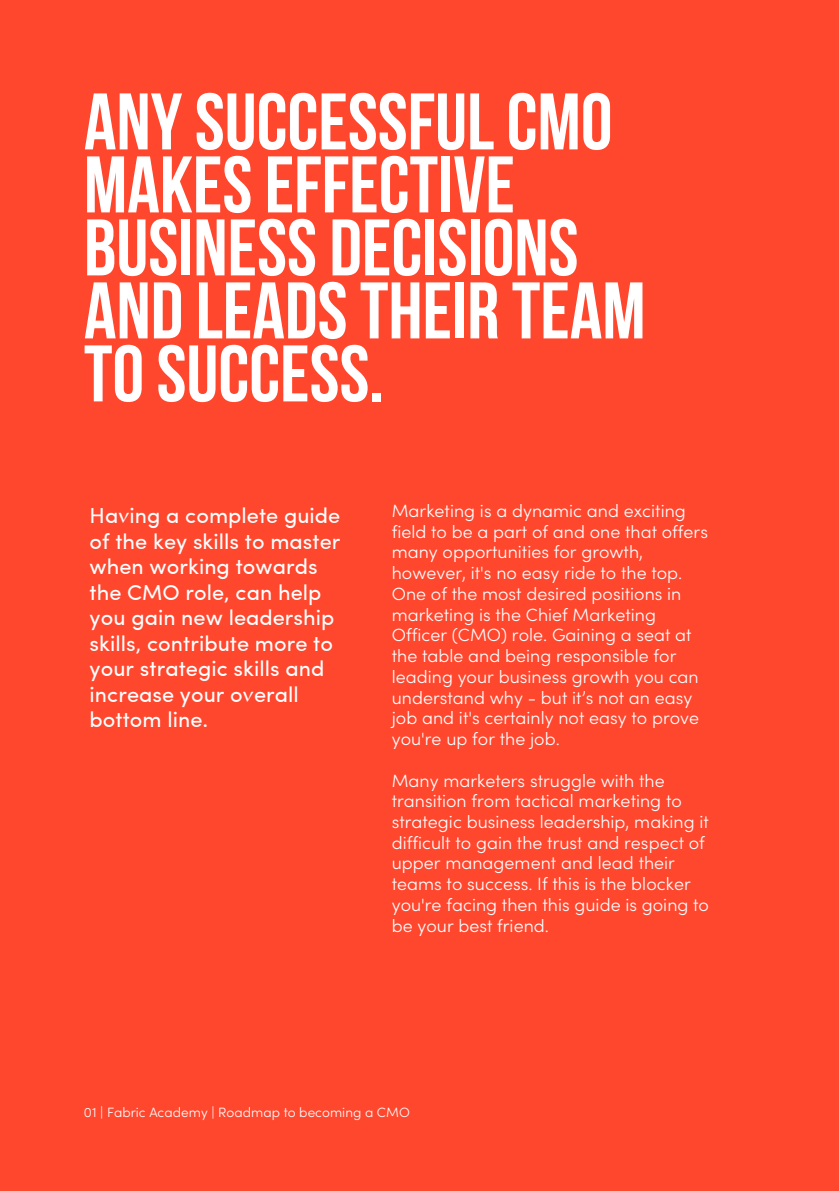
<style>
.page{position:relative;width:839px;height:1191px;background:#fff}
.page>*{position:absolute;margin:0;border:0;box-sizing:border-box;transform-origin:0 0}
.t1{font:700 80px/63px "Bebas Neue";color:#fff}
.t2{font:21.8px/25.6px "Sofia Pro";letter-spacing:.005em;color:#fff}
.t3{font:300 17.8px/20.8px "Sofia Pro";letter-spacing:.005em;color:#fff}
.t4{font:300 13.6px "Sofia Pro";letter-spacing:.005em;color:#fff}
</style>
<div class="page">
<div style="left:0;top:0;width:838px;height:1191px;background:#ff472e"></div>
<p class="t1" style="left:84px;top:98px;width:563px">ANYSUCCESSFULCMO<br>MAKESEFFECTIVE<br>BUSINESS DECISIONS<br>AND LEADSTHEIR TEAM<br>TOSUCCESS.</p>
<p class="t2" style="left:90px;top:501px;width:252px">Having a complete guide of the key skills to master when working towards the CMO role, can help you gain new leadership skills, contribute more to your strategic skills and increase your overall bottom line.</p>
<p class="t3" style="left:392px;top:502px;width:318px">Marketing is a dynamic and exciting field to be a part of and one that offers many opportunities for growth, however, it's no easy ride to the top.<br>One of the most desired positions in marketing is the Chief Marketing Officer (CMO) role. Gaining a seat at the table and being responsible for leading your business growth you can understand why - but it’s not an easy job and it's certainly not easy to prove you're up for the job.</p>
<p class="t3" style="left:392px;top:772px;width:319px">Many marketers struggle with the transition from tactical marketing to strategic business leadership, making it difficult to gain the trust and respect of upper management and lead their teams to success. If this is the blocker you're facing then this guide is going to be your best friend.</p>
<p class="t4" style="left:84px;top:1107px;width:327px">01 | Fabric Academy | Roadmap to becoming a CMO</p>
</div>
